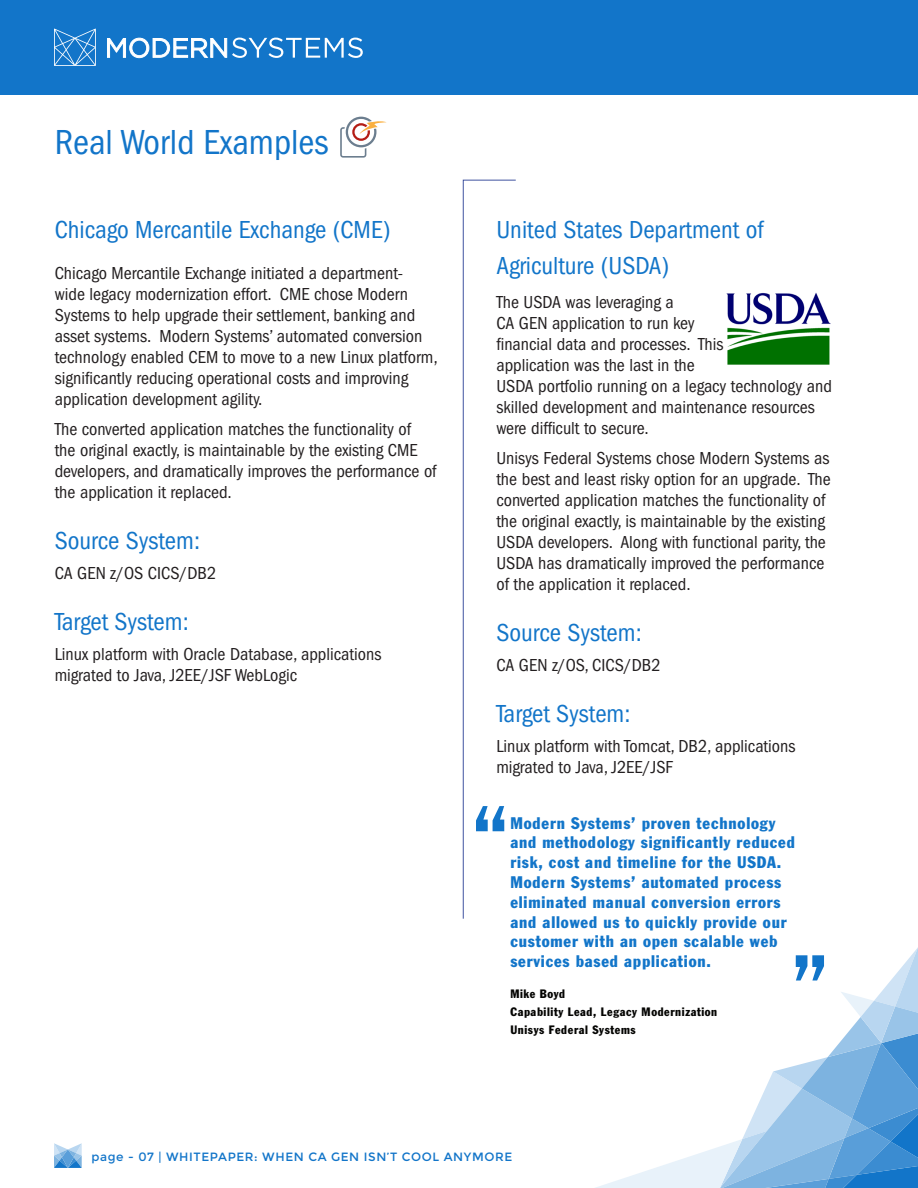
<style>
.page{position:relative;width:918px;height:1188px;background:#fff}
.page>*{position:absolute;margin:0;border:0;box-sizing:border-box;transform-origin:0 0}
.t1{font:90px "Franklin Gothic Extra Cond";color:#1275c9}
.t2{font:condensed 36px "Franklin Gothic";color:#1275c9}
.medBig{font:condensed 25.5px/36px "Franklin Gothic";color:#1275c9}
.text{font:condensed 18px/21px "Franklin Gothic";color:#231f20}
.book{font:condensed 16.5px/19.8px "Franklin Gothic";letter-spacing:.05em;color:#1275c9}
.book-2{font:condensed 12px "Franklin Gothic";letter-spacing:.05em;color:#050503}
.book-3{font:12px "Montserrat";letter-spacing:.05em;color:#1275c9}
</style>
<div class="page">
<svg style="left:54px;top:1143px;width:28px;height:25px"></svg>
<svg style="left:595px;top:947px;width:323px;height:241px"></svg>
<div style="left:0;top:0;width:918px;height:94px;background:#1275c9"></div>
<svg style="left:54px;top:29px;width:42px;height:37px"></svg>
<svg style="left:107px;top:37px;width:256px;height:22px"></svg>
<svg style="left:340px;top:117px;width:46px;height:41px"></svg>
<svg style="left:463px;top:179px;width:53px;height:740px"></svg>
<img style="left:726px;top:293px;width:104px;height:71px">
<p class="t2" style="left:55px;top:122px;width:275px">Real World Examples</p>
<p class="medBig" style="left:55px;top:212px;width:337px">Chicago Mercantile Exchange (CME)</p>
<p class="text" style="left:55px;top:263px;width:385px">Chicago Mercantile Exchange initiated a department&shy;wide legacy modernization effort. CME chose Modern Systems to help upgrade their settlement, banking and asset systems. Modern Systems’ automated conversion technology enabled CEM to move to a new Linux platform, significantly reducing operational costs and improving application development agility.</p>
<p class="text" style="left:55px;top:419px;width:383px">The converted application matches the functionality of<br>the original exactly, is maintainable by the existing CME developers, and dramatically improves the performance of the application it replaced.</p>
<p class="medBig" style="left:55px;top:523px;width:147px">Source System:</p>
<p class="text" style="left:55px;top:563px;width:163px">CA GEN z/OS CICS/DB2</p>
<p class="medBig" style="left:55px;top:604px;width:136px">Target System:</p>
<p class="text" style="left:55px;top:644px;width:328px">Linux platform with Oracle Database, applications migrated to Java, J2EE/JSF WebLogic</p>
<p class="medBig" style="left:496px;top:212px;width:269px">United States Department of<br>Agriculture (USDA)</p>
<p class="text" style="left:496px;top:292px;width:337px">The USDA was leveraging a<br>CA GEN application to run key<br>financial data and processes. This<br>application was the last in the<br>USDA portfolio running on a legacy technology and skilled development and maintenance resources were difficult to secure.</p>
<p class="text" style="left:496px;top:448px;width:336px">Unisys Federal Systems chose Modern Systems as the best and least risky option for an upgrade. The converted application matches the functionality of the original exactly, is maintainable by the existing USDA developers. Along with functional parity, the USDA has dramatically improved the performance of the application it replaced.</p>
<p class="medBig" style="left:496px;top:615px;width:147px">Source System:</p>
<p class="text" style="left:496px;top:655px;width:166px">CA GEN z/OS, CICS/DB2</p>
<p class="medBig" style="left:496px;top:696px;width:136px">Target System:</p>
<p class="text" style="left:496px;top:736px;width:301px">Linux platform with Tomcat, DB2, applications migrated to Java, J2EE/JSF</p>
<p class="t1" style="left:473px;top:790px;width:35px">“</p>
<p class="book" style="left:510px;top:813px;width:286px">Modern Systems’ proven technology and methodology significantly reduced risk, cost and timeline for the USDA.<br>Modern Systems’ automated process eliminated manual conversion errors and allowed us to quickly provide our customer with an open scalable web services based application.</p>
<p class="book-2" style="left:510px;top:986px;width:56px">Mike Boyd</p>
<p class="book-2" style="left:510px;top:1004px;width:208px">Capability Lead, Legacy Modernization</p>
<p class="book-2" style="left:510px;top:1022px;width:127px">Unisys Federal Systems</p>
<p class="t1" style="left:793px;top:940px;width:35px">”</p>
<p class="book-3" style="left:92px;top:1150px;width:422px">page - 07 | WHITEPAPER: WHEN CA GEN ISN’T COOL ANYMORE</p>
</div>
